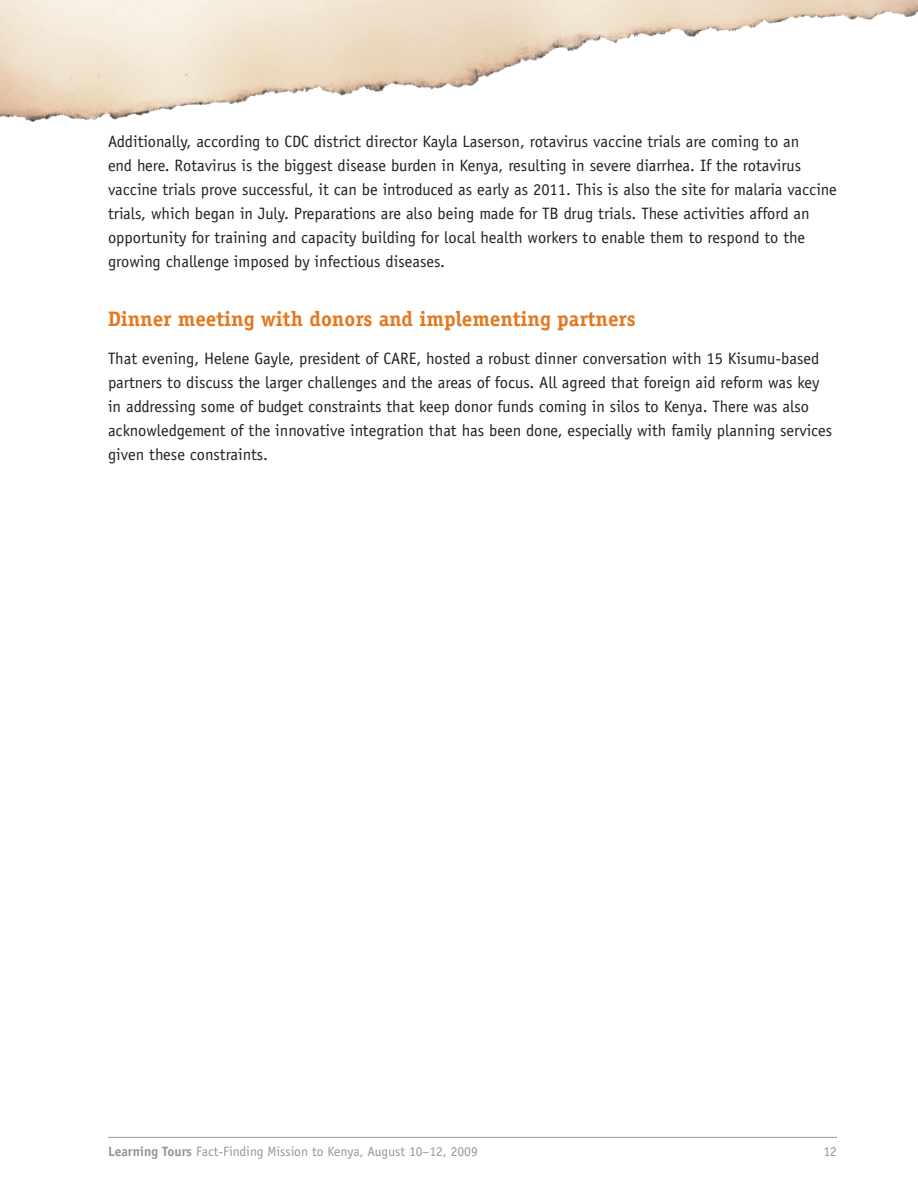
<style>
.page{position:relative;width:918px;height:1188px;background:#fff}
.page>*{position:absolute;margin:0;border:0;box-sizing:border-box;transform-origin:0 0}
.t1{font:700 21px "Officina Serif";color:#e5771d}
.t2{font:16.5px/24px "Officina Sans";color:#231f20}
.t3{font:13.5px "Officina Sans";color:#939598}
.s1{font-weight:700}
</style>
<div class="page">
<img style="left:0;top:0;width:918px;height:122px">
<hr style="left:108px;top:1137px;width:729px;height:1px;background:#939598">
<p class="t2" style="left:108px;top:130px;width:730px">Additionally, according to CDC district director Kayla Laserson, rotavirus vaccine trials are coming to an<br>end here. Rotavirus is the biggest disease burden in Kenya, resulting in severe diarrhea. If the rotavirus vaccine trials prove successful, it can be introduced as early as 2011. This is also the site for malaria vaccine trials, which began in July. Preparations are also being made for TB drug trials. These activities afford an opportunity for training and capacity building for local health workers to enable them to respond to the growing challenge imposed by infectious diseases.</p>
<p class="t1" style="left:108px;top:306px;width:529px">Dinner meeting with donors and implementing partners</p>
<p class="t2" style="left:108px;top:346px;width:726px">That evening, Helene Gayle, president of CARE, hosted a robust dinner conversation with 15 Kisumu-based partners to discuss the larger challenges and the areas of focus. All agreed that foreign aid reform was key in addressing some of budget constraints that keep donor funds coming in silos to Kenya. There was also acknowledgement of the innovative integration that has been done, especially with family planning services given these constraints.</p>
<p class="t3" style="left:108px;top:1144px;width:371px"><span class="s1">Learning Tours</span> Fact-Finding Mission to Kenya, August 10–12, 2009</p>
<p class="t3" style="left:824px;top:1144px;width:15px">12</p>
</div>
